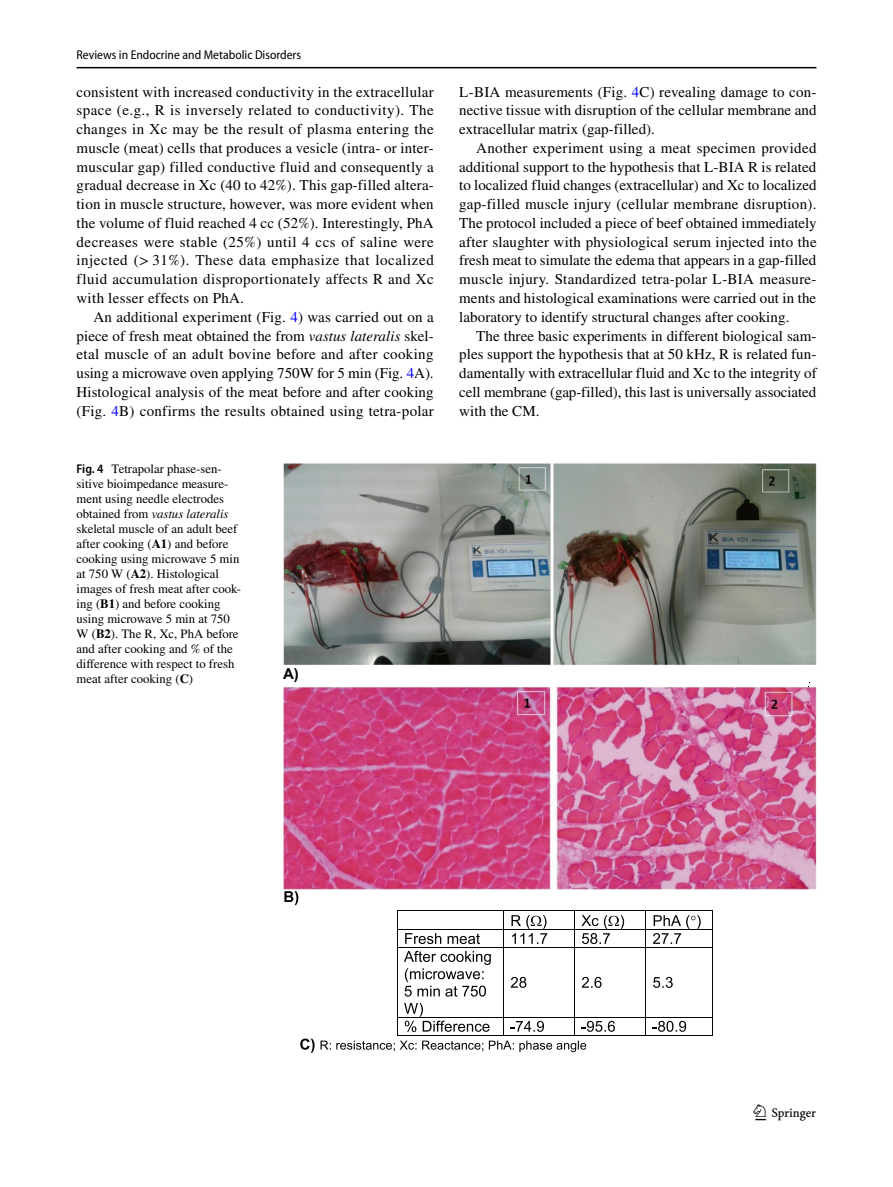
<style>
.page{position:relative;width:893px;height:1187px;background:#fff}
.page>*{position:absolute;margin:0;border:0;box-sizing:border-box;transform-origin:0 0}
.t1{font:22.5px "Springnew Regular 3";color:#000}
.t2{font:15px/18.8px "STIX";letter-spacing:.005em;color:#000;text-align:justify}
.t3{font:15px "Arial Bold MT2";color:#000}
.t4{font:12.75px/15px "STIX";color:#000}
.t5{font:semi-condensed 12.75px "Myriad Pro";color:#000}
.s1{color:#00f}
.s2{font-style:italic}
.s3{font-family:"Myriad Pro";font-weight:600;font-stretch:semi-condensed}
.s4{font-weight:700}
</style>
<div class="page">
<hr style="left:77px;top:67px;width:739px;height:1px;background:#000">
<img style="left:283px;top:463px;width:533px;height:202px">
<svg style="left:284px;top:891px;width:14px;height:14px"></svg>
<hr style="left:397px;top:910px;width:106px;height:1px;background:#050200">
<hr style="left:504px;top:910px;width:70px;height:1px;background:#050200">
<hr style="left:575px;top:910px;width:70px;height:1px;background:#050200">
<hr style="left:646px;top:910px;width:66px;height:1px;background:#050200">
<svg style="left:405px;top:933px;width:75px;height:10px"></svg>
<svg style="left:511px;top:915px;width:36px;height:28px"></svg>
<svg style="left:581px;top:915px;width:43px;height:29px"></svg>
<svg style="left:653px;top:915px;width:48px;height:28px"></svg>
<hr style="left:397px;top:929px;width:106px;height:1px;background:#050200">
<hr style="left:504px;top:929px;width:70px;height:1px;background:#050200">
<hr style="left:575px;top:929px;width:70px;height:1px;background:#050200">
<hr style="left:646px;top:929px;width:66px;height:1px;background:#050200">
<svg style="left:404px;top:950px;width:87px;height:46px"></svg>
<svg style="left:511px;top:976px;width:15px;height:11px"></svg>
<svg style="left:582px;top:976px;width:20px;height:11px"></svg>
<svg style="left:653px;top:976px;width:20px;height:11px"></svg>
<svg style="left:397px;top:911px;width:1px;height:36px"></svg>
<hr style="left:397px;top:947px;width:106px;height:1px;background:#050200">
<svg style="left:503px;top:910px;width:1px;height:37px"></svg>
<hr style="left:504px;top:947px;width:70px;height:1px;background:#050200">
<svg style="left:574px;top:910px;width:1px;height:37px"></svg>
<hr style="left:575px;top:947px;width:70px;height:1px;background:#050200">
<svg style="left:645px;top:910px;width:1px;height:37px"></svg>
<hr style="left:646px;top:947px;width:66px;height:1px;background:#050200">
<svg style="left:712px;top:910px;width:1px;height:37px"></svg>
<hr style="left:397px;top:947px;width:1px;height:70px;background:#050200">
<hr style="left:503px;top:947px;width:1px;height:70px;background:#050200">
<hr style="left:574px;top:947px;width:1px;height:70px;background:#050200">
<hr style="left:645px;top:947px;width:1px;height:70px;background:#050200">
<hr style="left:712px;top:947px;width:1px;height:70px;background:#050200">
<svg style="left:653px;top:1020px;width:33px;height:11px"></svg>
<hr style="left:575px;top:1017px;width:70px;height:1px;background:#050200">
<hr style="left:646px;top:1017px;width:66px;height:1px;background:#050200">
<hr style="left:575px;top:1035px;width:70px;height:1px;background:#050200">
<svg style="left:645px;top:1017px;width:1px;height:19px"></svg>
<hr style="left:646px;top:1035px;width:66px;height:1px;background:#050200">
<svg style="left:712px;top:1017px;width:1px;height:19px"></svg>
<svg style="left:300px;top:1038px;width:15px;height:14px"></svg>
<svg style="left:321px;top:1002px;width:294px;height:50px"></svg>
<img style="left:283px;top:687px;width:533px;height:202px">
<p class="t5" style="left:77px;top:48px;width:226px">Reviews in Endocrine and Metabolic Disorders</p>
<p class="t2" style="left:77px;top:83px;width:359px">consistent with increased conductivity in the extracellular space (e.g., R is inversely related to conductivity). The changes in Xc may be the result of plasma entering the muscle (meat) cells that produces a vesicle (intra- or inter&shy;muscular gap) filled conductive fluid and consequently a gradual decrease in Xc (40 to 42%). This gap-filled altera&shy;tion in muscle structure, however, was more evident when the volume of fluid reached 4 cc (52%). Interestingly, PhA decreases were stable (25%) until 4 ccs of saline were injected (&gt; 31%). These data emphasize that localized fluid accumulation disproportionately affects R and Xc with lesser effects on PhA.</p>
<p class="t2" style="left:77px;top:308px;width:359px;text-indent:17px">An additional experiment (Fig. <span class="s1">4</span>) was carried out on a piece of fresh meat obtained the from <span class="s2">vastus lateralis</span> skel&shy;etal muscle of an adult bovine before and after cooking using a microwave oven applying 750W for 5 min (Fig. <span class="s1">4</span>A).<br>Histological analysis of the meat before and after cooking (Fig. <span class="s1">4</span>B) confirms the results obtained using tetra-polar</p>
<p class="t4" style="left:77px;top:462px;width:166px"><span class="s3">Fig. 4</span> Tetrapolar phase-sen&shy;sitive bioimpedance measure&shy;ment using needle electrodes obtained from <span class="s2">vastus lateralis </span>skeletal muscle of an adult beef after cooking (<span class="s4">A1</span>) and before cooking using microwave 5 min at 750 W (<span class="s4">A2</span>). Histological images of fresh meat after cook&shy;ing (<span class="s4">B1</span>) and before cooking using microwave 5 min at 750<br>W (<span class="s4">B2</span>). The R, Xc, PhA before and after cooking and % of the difference with respect to fresh meat after cooking (<span class="s4">C</span>)</p>
<p class="t3" style="left:283px;top:663px;width:17px">A)</p>
<p class="t2" style="left:459px;top:83px;width:359px">L-BIA measurements (Fig. <span class="s1">4</span>C) revealing damage to con&shy;nective tissue with disruption of the cellular membrane and extracellular matrix (gap-filled).</p>
<p class="t2" style="left:459px;top:139px;width:359px;text-indent:17px">Another experiment using a meat specimen provided additional support to the hypothesis that L-BIA R is related to localized fluid changes (extracellular) and Xc to localized gap-filled muscle injury (cellular membrane disruption).<br>The protocol included a piece of beef obtained immediately after slaughter with physiological serum injected into the fresh meat to simulate the edema that appears in a gap-filled muscle injury. Standardized tetra-polar L-BIA measure&shy;ments and histological examinations were carried out in the laboratory to identify structural changes after cooking.</p>
<p class="t2" style="left:459px;top:327px;width:359px;text-indent:17px">The three basic experiments in different biological sam&shy;ples support the hypothesis that at 50 kHz, R is related fun&shy;damentally with extracellular fluid and Xc to the integrity of cell membrane (gap-filled), this last is universally associated with the CM.</p>
<h1 class="t1" style="left:755px;top:1104px;width:62px">1 3</h1>
</div>
